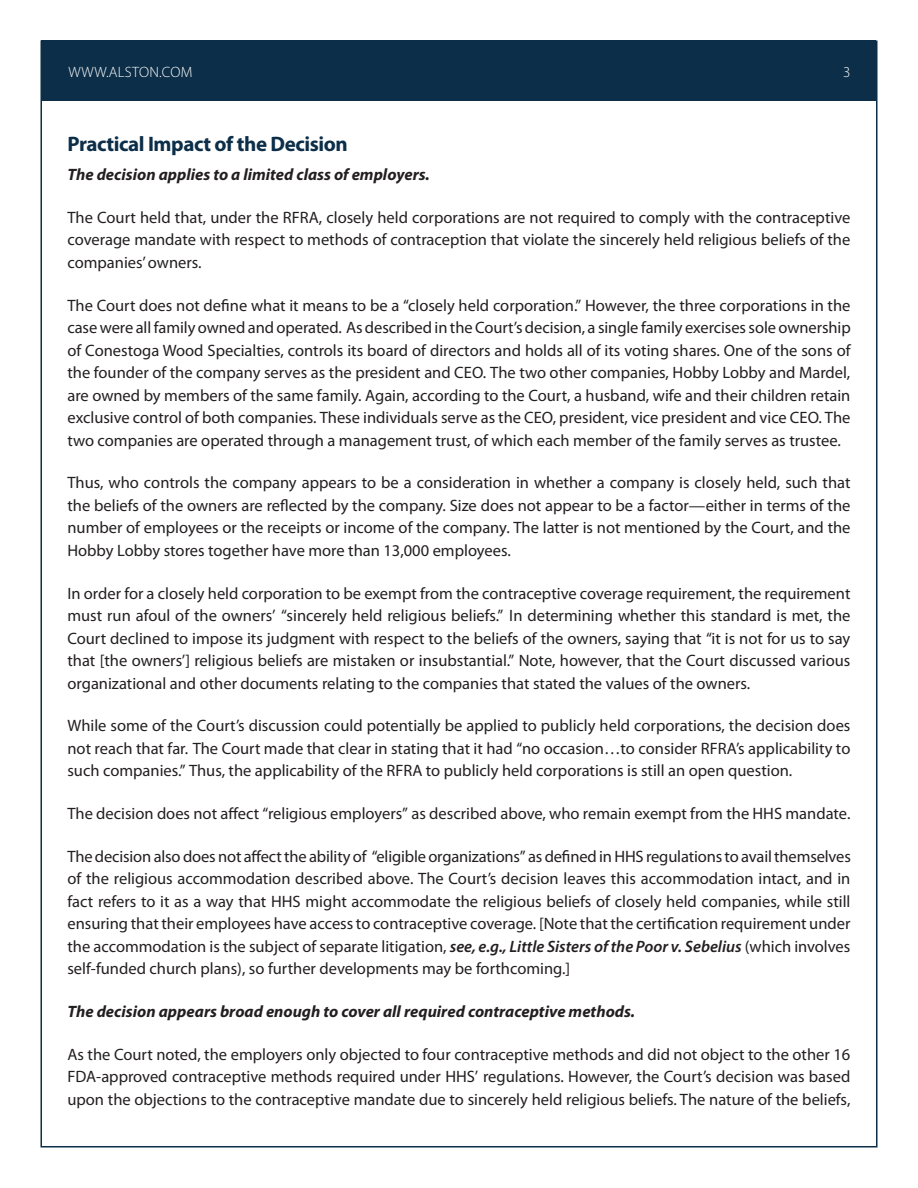
<style>
.page{position:relative;width:918px;height:1188px;background:#fff}
.page>*{position:absolute;margin:0;border:0;box-sizing:border-box;transform-origin:0 0}
.Head{font:700 21px "Myriad Pro";letter-spacing:-.02em;color:#0c2e48}
.Body_Text{font:16.5px/22.5px "Myriad Pro";color:#231f20;text-align:justify}
.sub-head{font:italic 700 16.5px "Myriad Pro";color:#231f20}
.t1{font:300 15px "Myriad Pro";letter-spacing:.02em;color:#fff}
.s1{font-weight:600;font-style:italic}
</style>
<div class="page">
<div style="left:42px;top:40px;width:834px;height:61px;background:#0c2e48"></div>
<p class="t1" style="left:68px;top:63px;width:126px">WWW.ALSTON.COM</p>
<p class="t1" style="left:843px;top:63px;width:9px">3</p>
<p class="Head" style="left:67px;top:130px;width:282px">Practical Impact of the Decision</p>
<p class="sub-head" style="left:67px;top:164px;width:364px">The decision applies to a limited class of employers.</p>
<p class="Body_Text" style="left:67px;top:206px;width:784px">The Court held that, under the RFRA, closely held corporations are not required to comply with the contraceptive coverage mandate with respect to methods of contraception that violate the sincerely held religious beliefs of the companies’ owners.</p>
<p class="Body_Text" style="left:67px;top:293px;width:785px">The Court does not define what it means to be a “closely held corporation.” However, the three corporations in the case were all family owned and operated. As described in the Court’s decision, a single family exercises sole ownership of Conestoga Wood Specialties, controls its board of directors and holds all of its voting shares. One of the sons of the founder of the company serves as the president and CEO. The two other companies, Hobby Lobby and Mardel, are owned by members of the same family. Again, according to the Court, a husband, wife and their children retain exclusive control of both companies. These individuals serve as the CEO, president, vice president and vice CEO. The two companies are operated through a management trust, of which each member of the family serves as trustee.</p>
<p class="Body_Text" style="left:67px;top:471px;width:785px">Thus, who controls the company appears to be a consideration in whether a company is closely held, such that the beliefs of the owners are reflected by the company. Size does not appear to be a factor—either in terms of the number of employees or the receipts or income of the company. The latter is not mentioned by the Court, and the Hobby Lobby stores together have more than 13,000 employees.</p>
<p class="Body_Text" style="left:67px;top:581px;width:785px">In order for a closely held corporation to be exempt from the contraceptive coverage requirement, the requirement must run afoul of the owners’ “sincerely held religious beliefs.” In determining whether this standard is met, the Court declined to impose its judgment with respect to the beliefs of the owners, saying that “it is not for us to say that [the owners’] religious beliefs are mistaken or insubstantial.” Note, however, that the Court discussed various organizational and other documents relating to the companies that stated the values of the owners.</p>
<p class="Body_Text" style="left:67px;top:714px;width:785px">While some of the Court’s discussion could potentially be applied to publicly held corporations, the decision does not reach that far. The Court made that clear in stating that it had “no occasion…to consider RFRA’s applicability to such companies.” Thus, the applicability of the RFRA to publicly held corporations is still an open question.</p>
<p class="Body_Text" style="left:67px;top:802px;width:784px">The decision does not affect “religious employers” as described above, who remain exempt from the HHS mandate.</p>
<p class="Body_Text" style="left:67px;top:845px;width:785px">The decision also does not affect the ability of “eligible organizations” as defined in HHS regulations to avail themselves of the religious accommodation described above. The Court’s decision leaves this accommodation intact, and in fact refers to it as a way that HHS might accommodate the religious beliefs of closely held companies, while still ensuring that their employees have access to contraceptive coverage. [Note that the certification requirement under the accommodation is the subject of separate litigation, <span class="s1">see, e.g., Little Sisters of the Poor v. Sebelius</span> (which involves self-funded church plans), so further developments may be forthcoming.]</p>
<p class="sub-head" style="left:67px;top:1001px;width:569px">The decision appears broad enough to cover all required contraceptive methods.</p>
<p class="Body_Text" style="left:67px;top:1043px;width:784px">As the Court noted, the employers only objected to four contraceptive methods and did not object to the other 16<br>FDA-approved contraceptive methods required under HHS’ regulations. However, the Court’s decision was based upon the objections to the contraceptive mandate due to sincerely held religious beliefs. The nature of the beliefs,</p>
</div>
